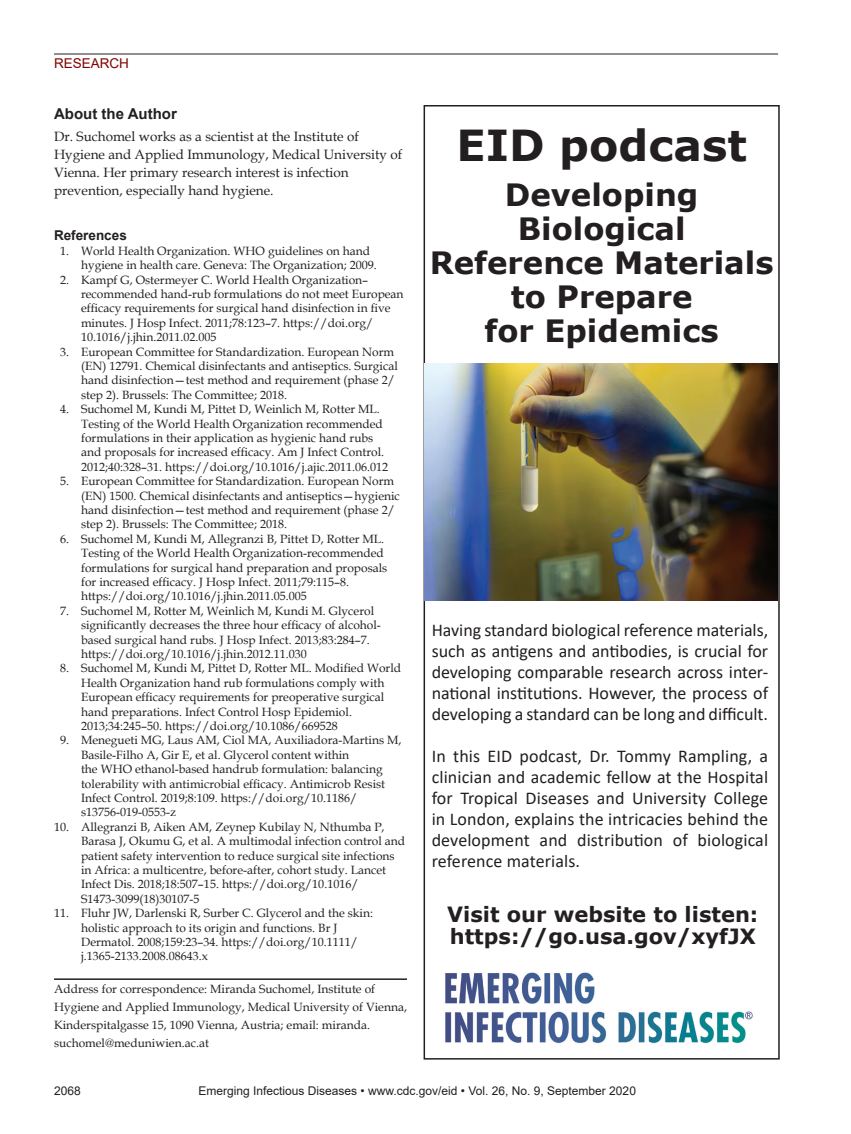
<style>
.page{position:relative;width:851px;height:1134px;background:#fff}
.page>*{position:absolute;margin:0;border:0;box-sizing:border-box;transform-origin:0 0}
.t1{font:700 42.75px "Verdana";color:#231f20}
.t2{font:700 30.75px/33.9px "Verdana";color:#231f20;text-align:center}
.t3{font:700 21px/21.9px "Verdana";color:#231f20}
.t4{font:18px/21px "Calibri";letter-spacing:-.005em;color:#231f20;text-align:justify}
.t5{font:700 15px "Arial";color:#231f20}
.t6{font:13.5px/18px "Book Antiqua";color:#231f20}
.t7{font:700 13.5px "Arial";color:#231f20}
.t8{font:13.5px "Arial";color:#820301}
.t9{font:12px/14.4px "Book Antiqua";color:#231f20}
.t10{font:12px "Arial";color:#231f20}
</style>
<div class="page">
<hr style="left:54px;top:54px;width:724px;height:1px;background:#231f20">
<hr style="left:54px;top:978px;width:353px;height:2px;background:#231f20">
<div style="left:423px;top:105px;width:356px;height:955px;border:2px solid #231f20"></div>
<img style="left:445px;top:972px;width:308px;height:72px">
<img style="left:424px;top:364px;width:353px;height:236px">
<p class="t8" style="left:54px;top:54px;width:77px">RESEARCH</p>
<p class="t5" style="left:54px;top:103px;width:124px">About the Author</p>
<p class="t6" style="left:54px;top:128px;width:350px">Dr. Suchomel works as a scientist at the Institute of Hygiene and Applied Immunology, Medical University of Vienna. Her primary research interest is infection prevention, especially hand hygiene.</p>
<p class="t7" style="left:54px;top:226px;width:74px">References</p>
<p class="t9" style="left:81px;top:243px;width:297px;text-indent:-21px">1. World Health Organization. WHO guidelines on hand hygiene in health care. Geneva: The Organization; 2009.</p>
<p class="t9" style="left:81px;top:272px;width:324px;text-indent:-21px">2. Kampf G, Ostermeyer C. World Health Organization– recommended hand-rub formulations do not meet European efficacy requirements for surgical hand disinfection in five minutes. J Hosp Infect. 2011;78:123–7. https://doi.org/ 10.1016/j.jhin.2011.02.005</p>
<p class="t9" style="left:81px;top:344px;width:318px;text-indent:-21px">3. European Committee for Standardization. European Norm (EN) 12791. Chemical disinfectants and antiseptics. Surgical hand disinfection—test method and requirement (phase 2/ step 2). Brussels: The Committee; 2018.</p>
<p class="t9" style="left:81px;top:402px;width:308px;text-indent:-21px">4. Suchomel M, Kundi M, Pittet D, Weinlich M, Rotter ML.<br>Testing of the World Health Organization recommended formulations in their application as hygienic hand rubs and proposals for increased efficacy. Am J Infect Control.<br>2012;40:328–31. https://doi.org/10.1016/j.ajic.2011.06.012</p>
<p class="t9" style="left:81px;top:474px;width:320px;text-indent:-21px">5. European Committee for Standardization. European Norm (EN) 1500. Chemical disinfectants and antiseptics—hygienic hand disinfection—test method and requirement (phase 2/ step 2). Brussels: The Committee; 2018.</p>
<p class="t9" style="left:81px;top:531px;width:308px;text-indent:-21px">6. Suchomel M, Kundi M, Allegranzi B, Pittet D, Rotter ML.<br>Testing of the World Health Organization-recommended formulations for surgical hand preparation and proposals for increased efficacy. J Hosp Infect. 2011;79:115–8. https://doi.org/10.1016/j.jhin.2011.05.005</p>
<p class="t9" style="left:81px;top:603px;width:301px;text-indent:-21px">7. Suchomel M, Rotter M, Weinlich M, Kundi M. Glycerol significantly decreases the three hour efficacy of alcohol&shy;based surgical hand rubs. J Hosp Infect. 2013;83:284–7. https://doi.org/10.1016/j.jhin.2012.11.030</p>
<p class="t9" style="left:81px;top:661px;width:321px;text-indent:-21px">8. Suchomel M, Kundi M, Pittet D, Rotter ML. Modified World Health Organization hand rub formulations comply with European efficacy requirements for preoperative surgical hand preparations. Infect Control Hosp Epidemiol.<br>2013;34:245–50. https://doi.org/10.1086/669528</p>
<p class="t9" style="left:81px;top:733px;width:322px;text-indent:-21px">9. Menegueti MG, Laus AM, Ciol MA, Auxiliadora-Martins M, Basile-Filho A, Gir E, et al. Glycerol content within<br>the WHO ethanol-based handrub formulation: balancing tolerability with antimicrobial efficacy. Antimicrob Resist Infect Control. 2019;8:109. https://doi.org/10.1186/ s13756-019-0553-z</p>
<p class="t9" style="left:81px;top:819px;width:326px;text-indent:-27px">10. Allegranzi B, Aiken AM, Zeynep Kubilay N, Nthumba P, Barasa J, Okumu G, et al. A multimodal infection control and patient safety intervention to reduce surgical site infections in Africa: a multicentre, before-after, cohort study. Lancet Infect Dis. 2018;18:507–15. https://doi.org/10.1016/ S1473-3099(18)30107-5</p>
<p class="t9" style="left:81px;top:906px;width:293px;text-indent:-27px">11. Fluhr JW, Darlenski R, Surber C. Glycerol and the skin: holistic approach to its origin and functions. Br J Dermatol. 2008;159:23–34. https://doi.org/10.1111/ j.1365-2133.2008.08643.x</p>
<p class="t9" style="left:54px;top:980px;width:354px;line-height:18px">Address for correspondence: Miranda Suchomel, Institute of Hygiene and Applied Immunology, Medical University of Vienna, Kinderspitalgasse 15, 1090 Vienna, Austria; email: miranda. suchomel@meduniwien.ac.at</p>
<h1 class="t1" style="left:456px;top:115px;width:292px">EID podcast</h1>
<h2 class="t2" style="left:429px;top:178px;width:345px">Developing<br>Biological<br>Reference Materials to Prepare<br>for Epidemics</h2>
<p class="t4" style="left:431px;top:619px;width:338px">Having standard biological reference materials, such as antigens and antibodies, is crucial for developing comparable research across inter&shy;national institutions. However, the process of developing a standard can be long and difficult.</p>
<p class="t4" style="left:431px;top:745px;width:338px">In this EID podcast, Dr. Tommy Rampling, a clinician and academic fellow at the Hospital for Tropical Diseases and University College in London, explains the intricacies behind the development and distribution of biological reference materials.</p>
<h3 class="t3" style="left:447px;top:903px;width:313px">Visit our website to listen: https://go.usa.gov/xyfJX</h3>
<p class="t10" style="left:54px;top:1083px;width:28px">2068</p>
<p class="t10" style="left:198px;top:1083px;width:439px">Emerging Infectious Diseases • www.cdc.gov/eid • Vol. 26, No. 9, September 2020</p>
</div>
